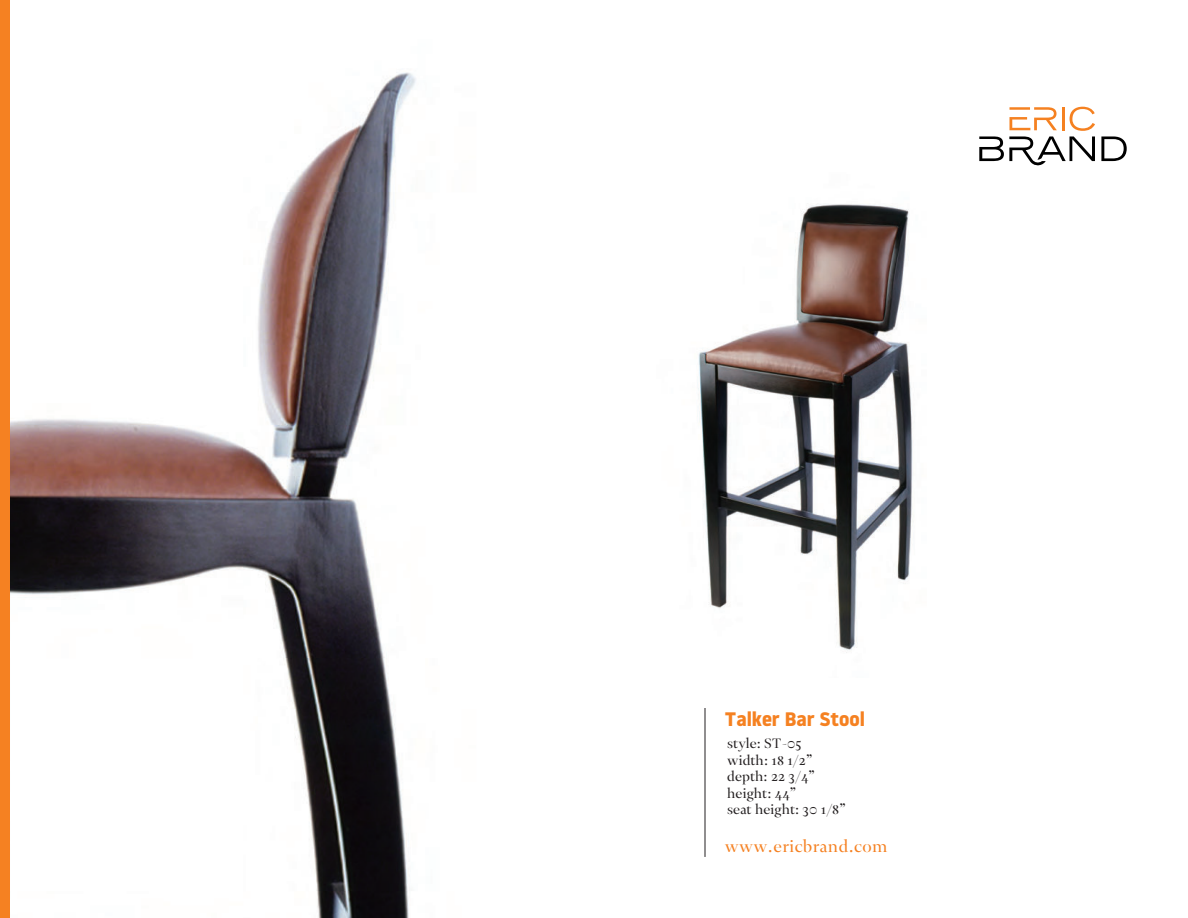
<style>
.page{position:relative;width:1188px;height:918px;background:#fff}
.page>*{position:absolute;margin:0;border:0;box-sizing:border-box;transform-origin:0 0}
.t1{font:700 19.5px "Noway";color:#f58121}
.t2{font:16.5px "Novela Display";letter-spacing:.025em;color:#f58122}
.t3{font:13.5px/16.5px "Novela Display";color:#231f20}
</style>
<div class="page">
<img style="left:9px;top:0;width:1077px;height:918px">
<img style="left:374px;top:157px;width:739px;height:520px">
<svg style="left:979px;top:107px;width:116px;height:60px"></svg>
<svg style="left:1101px;top:136px;width:26px;height:25px"></svg>
<hr style="left:705px;top:708px;width:1px;height:149px;background:#231f20">
<div style="left:0;top:0;width:9px;height:918px;background:#f58122"></div>
<h1 class="t1" style="left:725px;top:708px;width:142px">Talker Bar Stool</h1>
<p class="t3" style="left:727px;top:736px;width:120px">style: ST-05 width: 18 1/2” depth: 22 3/4” height: 44”<br>seat height: 30 1/8”</p>
<p class="t2" style="left:725px;top:839px;width:164px">www.ericbrand.com</p>
</div>
